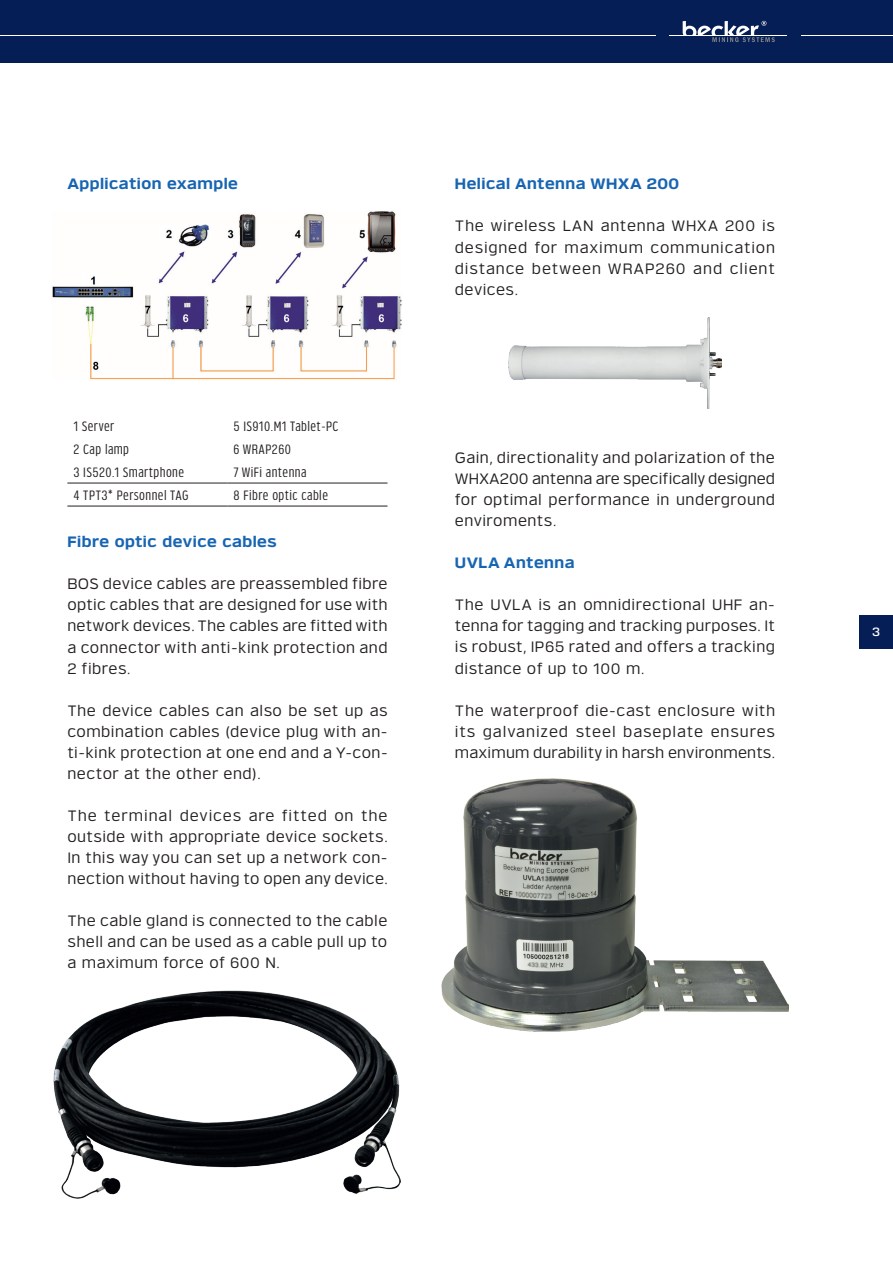
<style>
.page{position:relative;width:893px;height:1263px;background:#fff}
.page>*{position:absolute;margin:0;border:0;box-sizing:border-box;transform-origin:0 0}
.t1{font:15px/21px "Verbatim";letter-spacing:.03em;color:#231f20;text-align:justify}
.t2{font:700 15px "Verbatim";letter-spacing:.03em;color:#1765b2}
.t3{font:condensed 13.5px "Verbatim";letter-spacing:.03em;color:#231f20}
.t4{font:500 12px "Verbatim";color:#fff}
</style>
<div class="page">
<div style="left:0;top:0;width:893px;height:63px;background:#051e56"></div>
<hr style="left:669px;top:35px;width:118px;height:1px;background:#fff">
<hr style="left:0;top:35px;width:655px;height:1px;background:#fff">
<hr style="left:801px;top:35px;width:92px;height:1px;background:#fff">
<svg style="left:683px;top:21px;width:92px;height:21px"></svg>
<img style="left:52px;top:211px;width:350px;height:169px">
<img style="left:54px;top:991px;width:347px;height:207px">
<img style="left:509px;top:317px;width:212px;height:92px">
<img style="left:441px;top:779px;width:347px;height:252px">
<hr style="left:67px;top:483px;width:160px;height:1px;background:#231f20">
<hr style="left:227px;top:483px;width:160px;height:1px;background:#231f20">
<hr style="left:67px;top:506px;width:160px;height:1px;background:#231f20">
<hr style="left:227px;top:506px;width:160px;height:1px;background:#231f20">
<div style="left:859px;top:615px;width:34px;height:33px;background:#051e56"></div>
<p class="t2" style="left:67px;top:175px;width:172px">Application example</p>
<p class="t3" style="left:73px;top:418px;width:43px">1 Server</p>
<p class="t3" style="left:233px;top:418px;width:107px">5 IS910.M1 Tablet-PC</p>
<p class="t3" style="left:73px;top:441px;width:57px">2 Cap lamp</p>
<p class="t3" style="left:233px;top:441px;width:59px">6 WRAP260</p>
<p class="t3" style="left:73px;top:464px;width:112px">3 IS520.1 Smartphone</p>
<p class="t3" style="left:233px;top:464px;width:75px">7 WiFi antenna</p>
<p class="t3" style="left:73px;top:487px;width:117px">4 TPT3* Personnel TAG</p>
<p class="t3" style="left:233px;top:487px;width:96px">8 Fibre optic cable</p>
<p class="t2" style="left:67px;top:533px;width:211px">Fibre optic device cables</p>
<p class="t1" style="left:67px;top:574px;width:322px">BOS device cables are preassembled fibre optic cables that are designed for use with network devices. The cables are fitted with a connector with anti-kink protection and 2 fibres.</p>
<p class="t1" style="left:67px;top:700px;width:322px">The device cables can also be set up as combination cables (device plug with an&shy;ti-kink protection at one end and a Y-con&shy;nector at the other end).</p>
<p class="t1" style="left:67px;top:805px;width:322px">The terminal devices are fitted on the outside with appropriate device sockets.<br>In this way you can set up a network con&shy;nection without having to open any device.</p>
<p class="t1" style="left:67px;top:910px;width:322px">The cable gland is connected to the cable shell and can be used as a cable pull up to a maximum force of 600 N.</p>
<p class="t2" style="left:455px;top:175px;width:226px">Helical Antenna WHXA 200</p>
<p class="t1" style="left:455px;top:216px;width:322px">The wireless LAN antenna WHXA 200 is designed for maximum communication distance between WRAP260 and client devices.</p>
<p class="t1" style="left:455px;top:447px;width:322px">Gain, directionality and polarization of the WHXA200 antenna are specifically designed for optimal performance in underground enviroments.</p>
<p class="t2" style="left:455px;top:554px;width:121px">UVLA Antenna</p>
<p class="t1" style="left:455px;top:595px;width:322px">The UVLA is an omnidirectional UHF an&shy;tenna for tagging and tracking purposes. It is robust, IP65 rated and offers a tracking distance of up to 100 m.</p>
<p class="t1" style="left:455px;top:700px;width:322px">The waterproof die-cast enclosure with its galvanized steel baseplate ensures maximum durability in harsh environments.</p>
<p class="t4" style="left:872px;top:625px;width:10px">3</p>
</div>
